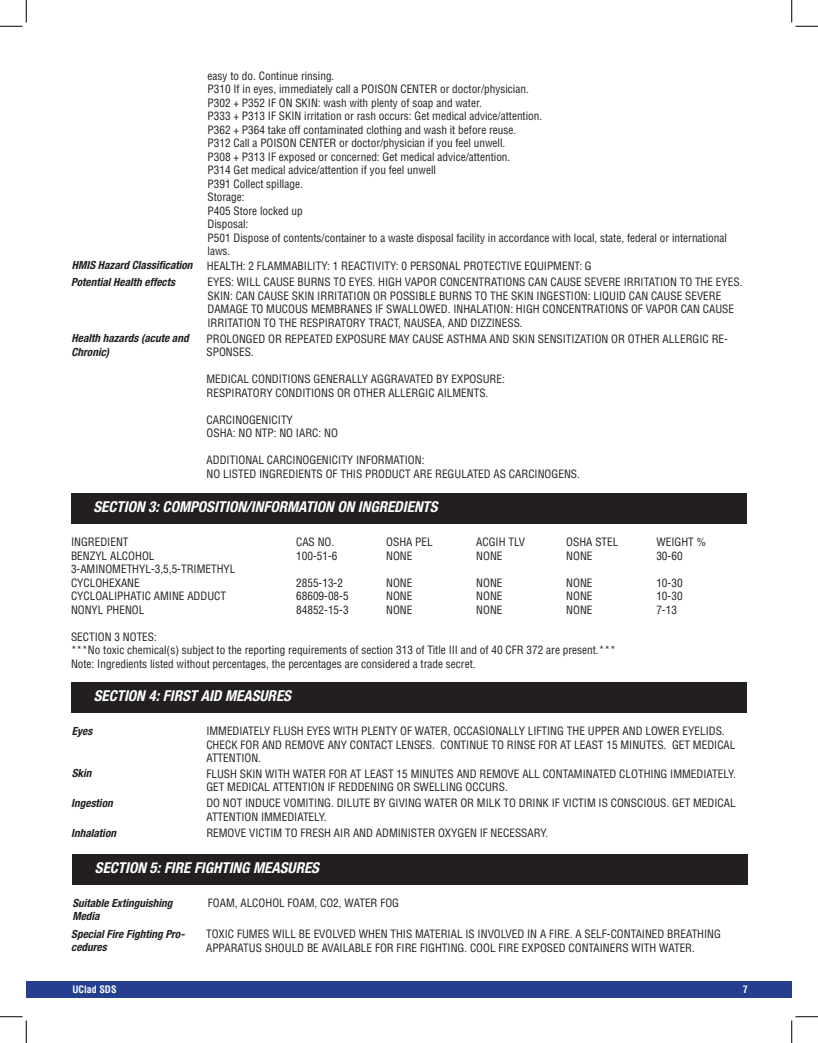
<style>
.page{position:relative;width:818px;height:1043px;background:#fff}
.page>*{position:absolute;margin:0;border:0;box-sizing:border-box;transform-origin:0 0}
.t1{font:italic 700 condensed 15px "Helvetica Neue LT Std";color:#fff}
.t2{font:condensed 11.25px/13.5px "Helvetica";color:#231f20}
.t3{font:italic 700 condensed 11.25px/13.5px "Helvetica Neue LT Std";color:#231f20}
.t4{font:700 condensed 10px "Helvetica";color:#fff}
</style>
<div class="page">
<div style="left:26px;top:981px;width:765px;height:17px;background:#253f8e"></div>
<div style="left:71px;top:493px;width:675px;height:31px;background:#231f20"></div>
<div style="left:71px;top:682px;width:675px;height:31px;background:#231f20"></div>
<div style="left:72px;top:854px;width:675px;height:31px;background:#231f20"></div>
<svg style="left:0;top:0;width:27px;height:27px"></svg>
<svg style="left:0;top:1016px;width:27px;height:26px"></svg>
<svg style="left:791px;top:0;width:27px;height:27px"></svg>
<svg style="left:791px;top:1016px;width:27px;height:26px"></svg>
<p class="t3" style="left:72px;top:259px;width:122px">HMIS Hazard Classification</p>
<p class="t3" style="left:71px;top:275px;width:105px">Potential Health effects</p>
<p class="t3" style="left:72px;top:331px;width:119px">Health hazards (acute and<br>Chronic)</p>
<p class="t2" style="left:207px;top:69px;width:128px">easy to do. Continue rinsing.</p>
<p class="t2" style="left:207px;top:82px;width:323px">P310 If in eyes, immediately call a POISON CENTER or doctor/physician.</p>
<p class="t2" style="left:207px;top:96px;width:276px">P302 + P352 IF ON SKIN: wash with plenty of soap and water.</p>
<p class="t2" style="left:207px;top:109px;width:336px">P333 + P313 IF SKIN irritation or rash occurs: Get medical advice/attention.</p>
<p class="t2" style="left:207px;top:123px;width:310px">P362 + P364 take off contaminated clothing and wash it before reuse.</p>
<p class="t2" style="left:207px;top:136px;width:299px">P312 Call a POISON CENTER or doctor/physician if you feel unwell.</p>
<p class="t2" style="left:207px;top:150px;width:304px">P308 + P313 IF exposed or concerned: Get medical advice/attention.</p>
<p class="t2" style="left:207px;top:163px;width:230px">P314 Get medical advice/attention if you feel unwell</p>
<p class="t2" style="left:207px;top:177px;width:97px">P391 Collect spillage.</p>
<p class="t2" style="left:207px;top:190px;width:39px">Storage:</p>
<p class="t2" style="left:207px;top:204px;width:97px">P405 Store locked up</p>
<p class="t2" style="left:207px;top:217px;width:42px">Disposal:</p>
<p class="t2" style="left:207px;top:231px;width:521px">P501 Dispose of contents/container to a waste disposal facility in accordance with local, state, federal or international laws.</p>
<p class="t2" style="left:207px;top:259px;width:386px">HEALTH: 2 FLAMMABILITY: 1 REACTIVITY: 0 PERSONAL PROTECTIVE EQUIPMENT: G</p>
<p class="t2" style="left:207px;top:275px;width:536px">EYES: WILL CAUSE BURNS TO EYES. HIGH VAPOR CONCENTRATIONS CAN CAUSE SEVERE IRRITATION TO THE EYES.</p>
<p class="t2" style="left:207px;top:289px;width:528px">SKIN: CAN CAUSE SKIN IRRITATION OR POSSIBLE BURNS TO THE SKIN INGESTION: LIQUID CAN CAUSE SEVERE<br>DAMAGE TO MUCOUS MEMBRANES IF SWALLOWED. INHALATION: HIGH CONCENTRATIONS OF VAPOR CAN CAUSE<br>IRRITATION TO THE RESPIRATORY TRACT, NAUSEA, AND DIZZINESS.</p>
<p class="t2" style="left:206px;top:332px;width:523px">PROLONGED OR REPEATED EXPOSURE MAY CAUSE ASTHMA AND SKIN SENSITIZATION OR OTHER ALLERGIC RE-<br>SPONSES.</p>
<p class="t2" style="left:206px;top:372px;width:300px">MEDICAL CONDITIONS GENERALLY AGGRAVATED BY EXPOSURE:</p>
<p class="t2" style="left:206px;top:386px;width:283px">RESPIRATORY CONDITIONS OR OTHER ALLERGIC AILMENTS.</p>
<p class="t2" style="left:206px;top:413px;width:88px">CARCINOGENICITY</p>
<p class="t2" style="left:206px;top:426px;width:133px">OSHA: NO NTP: NO IARC: NO</p>
<p class="t2" style="left:206px;top:453px;width:219px">ADDITIONAL CARCINOGENICITY INFORMATION:</p>
<p class="t2" style="left:206px;top:467px;width:375px">NO LISTED INGREDIENTS OF THIS PRODUCT ARE REGULATED AS CARCINOGENS.</p>
<p class="t1" style="left:93px;top:497px;width:345px">SECTION 3: COMPOSITION/INFORMATION ON INGREDIENTS</p>
<p class="t2" style="left:71px;top:535px;width:59px">INGREDIENT</p>
<p class="t2" style="left:296px;top:535px;width:40px">CAS NO.</p>
<p class="t2" style="left:386px;top:535px;width:48px">OSHA PEL</p>
<p class="t2" style="left:476px;top:535px;width:50px">ACGIH TLV</p>
<p class="t2" style="left:566px;top:535px;width:54px">OSHA STEL</p>
<p class="t2" style="left:656px;top:535px;width:51px">WEIGHT %</p>
<p class="t2" style="left:71px;top:548px;width:85px">BENZYL ALCOHOL</p>
<p class="t2" style="left:296px;top:548px;width:43px">100-51-6</p>
<p class="t2" style="left:386px;top:548px;width:28px">NONE</p>
<p class="t2" style="left:476px;top:548px;width:28px">NONE</p>
<p class="t2" style="left:566px;top:548px;width:28px">NONE</p>
<p class="t2" style="left:656px;top:548px;width:28px">30-60</p>
<p class="t2" style="left:71px;top:562px;width:166px">3-AMINOMETHYL-3,5,5-TRIMETHYL</p>
<p class="t2" style="left:71px;top:575px;width:70px">CYCLOHEXANE</p>
<p class="t2" style="left:296px;top:575px;width:48px">2855-13-2</p>
<p class="t2" style="left:386px;top:575px;width:28px">NONE</p>
<p class="t2" style="left:476px;top:575px;width:28px">NONE</p>
<p class="t2" style="left:566px;top:575px;width:28px">NONE</p>
<p class="t2" style="left:656px;top:575px;width:28px">10-30</p>
<p class="t2" style="left:71px;top:589px;width:157px">CYCLOALIPHATIC AMINE ADDUCT</p>
<p class="t2" style="left:296px;top:589px;width:54px">68609-08-5</p>
<p class="t2" style="left:386px;top:589px;width:28px">NONE</p>
<p class="t2" style="left:476px;top:589px;width:28px">NONE</p>
<p class="t2" style="left:566px;top:589px;width:28px">NONE</p>
<p class="t2" style="left:656px;top:589px;width:28px">10-30</p>
<p class="t2" style="left:71px;top:602px;width:75px">NONYL PHENOL</p>
<p class="t2" style="left:296px;top:602px;width:54px">84852-15-3</p>
<p class="t2" style="left:386px;top:602px;width:28px">NONE</p>
<p class="t2" style="left:476px;top:602px;width:28px">NONE</p>
<p class="t2" style="left:566px;top:602px;width:28px">NONE</p>
<p class="t2" style="left:656px;top:602px;width:22px">7-13</p>
<p class="t2" style="left:71px;top:629px;width:87px">SECTION 3 NOTES:</p>
<p class="t2" style="left:71px;top:643px;width:546px">***No toxic chemical(s) subject to the reporting requirements of section 313 of Title III and of 40 CFR 372 are present.***</p>
<p class="t2" style="left:71px;top:656px;width:406px">Note: Ingredients listed without percentages, the percentages are considered a trade secret.</p>
<p class="t1" style="left:94px;top:686px;width:199px">SECTION 4: FIRST AID MEASURES</p>
<p class="t3" style="left:72px;top:724px;width:22px">Eyes</p>
<p class="t3" style="left:72px;top:766px;width:21px">Skin</p>
<p class="t3" style="left:71px;top:796px;width:43px">Ingestion</p>
<p class="t3" style="left:71px;top:826px;width:46px">Inhalation</p>
<p class="t2" style="left:206px;top:724px;width:530px">IMMEDIATELY FLUSH EYES WITH PLENTY OF WATER, OCCASIONALLY LIFTING THE UPPER AND LOWER EYELIDS.<br>CHECK FOR AND REMOVE ANY CONTACT LENSES. CONTINUE TO RINSE FOR AT LEAST 15 MINUTES. GET MEDICAL<br>ATTENTION.</p>
<p class="t2" style="left:206px;top:766px;width:531px">FLUSH SKIN WITH WATER FOR AT LEAST 15 MINUTES AND REMOVE ALL CONTAMINATED CLOTHING IMMEDIATELY.<br>GET MEDICAL ATTENTION IF REDDENING OR SWELLING OCCURS.</p>
<p class="t2" style="left:206px;top:796px;width:530px">DO NOT INDUCE VOMITING. DILUTE BY GIVING WATER OR MILK TO DRINK IF VICTIM IS CONSCIOUS. GET MEDICAL<br>ATTENTION IMMEDIATELY.</p>
<p class="t2" style="left:206px;top:826px;width:343px">REMOVE VICTIM TO FRESH AIR AND ADMINISTER OXYGEN IF NECESSARY.</p>
<p class="t1" style="left:95px;top:858px;width:226px">SECTION 5: FIRE FIGHTING MEASURES</p>
<p class="t3" style="left:72px;top:896px;width:101px">Suitable Extinguishing<br>Media</p>
<p class="t2" style="left:208px;top:896px;width:193px">FOAM, ALCOHOL FOAM, CO2, WATER FOG</p>
<p class="t3" style="left:71px;top:927px;width:115px">Special Fire Fighting Pro&shy;cedures</p>
<p class="t2" style="left:206px;top:927px;width:516px">TOXIC FUMES WILL BE EVOLVED WHEN THIS MATERIAL IS INVOLVED IN A FIRE. A SELF-CONTAINED BREATHING<br>APPARATUS SHOULD BE AVAILABLE FOR FIRE FIGHTING. COOL FIRE EXPOSED CONTAINERS WITH WATER.</p>
<p class="t4" style="left:72px;top:983px;width:46px">UClad SDS</p>
<p class="t4" style="left:742px;top:983px;width:6px">7</p>
</div>
